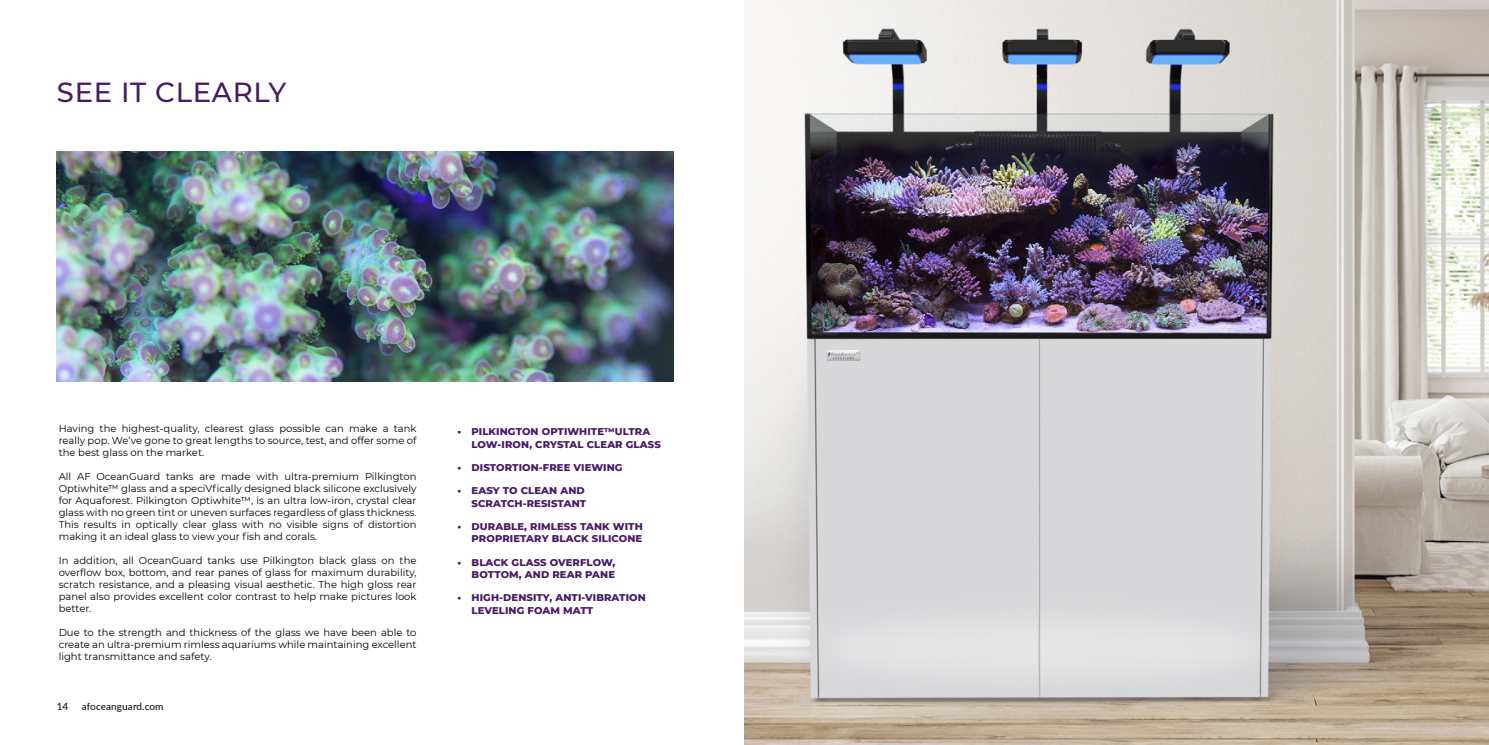
<style>
.page{position:relative;width:1489px;height:745px;background:#fff}
.page>*{position:absolute;margin:0;border:0;box-sizing:border-box;transform-origin:0 0}
.t1{font:500 27.5px "Montserrat";letter-spacing:.025em;color:#491a66}
.t2{font:10px/12px "Montserrat";color:#000;text-align:justify}
.t3{font:800 10px/12.5px "Montserrat";letter-spacing:.01em;color:#491a66;text-align:right}
.t4{font:10px "Lato";letter-spacing:.01em;color:#000}
</style>
<div class="page">
<img style="left:57px;top:151px;width:616px;height:230px">
<img style="left:744px;top:0;width:744px;height:744px">
<h1 class="t1" style="left:57px;top:73px;width:231px">SEE IT CLEARLY</h1>
<p class="t2" style="left:59px;top:421px;width:359px">Having the highest-quality, clearest glass possible can make a tank really pop. We’ve gone to great lengths to source, test, and offer some of the best glass on the market.</p>
<p class="t2" style="left:59px;top:469px;width:359px">All AF OceanGuard tanks are made with ultra-premium Pilkington Optiwhite™ glass and a speciVfically designed black silicone exclusively for Aquaforest. Pilkington Optiwhite™, is an ultra low-iron, crystal clear glass with no green tint or uneven surfaces regardless of glass thickness.<br>This results in optically clear glass with no visible signs of distortion making it an ideal glass to view your fish and corals.</p>
<p class="t2" style="left:59px;top:553px;width:359px">In addition, all OceanGuard tanks use Pilkington black glass on the overflow box, bottom, and rear panes of glass for maximum durability, scratch resistance, and a pleasing visual aesthetic. The high gloss rear panel also provides excellent color contrast to help make pictures look better.</p>
<p class="t2" style="left:59px;top:625px;width:359px">Due to the strength and thickness of the glass we have been able to create an ultra-premium rimless aquariums while maintaining excellent light transmittance and safety.</p>
<p class="t4" style="left:57px;top:698px;width:13px">14</p>
<p class="t4" style="left:82px;top:698px;width:83px">afoceanguard.com</p>
<p class="t3" style="left:471px;top:425px;width:191px;text-align:left;text-indent:-14px">• PILKINGTON OPTIWHITE™ULTRA<br>LOW-IRON, CRYSTAL CLEAR GLASS</p>
<p class="t3" style="left:457px;top:460px;width:167px">• DISTORTION-FREE VIEWING</p>
<p class="t3" style="left:457px;top:483px;width:130px">• EASY TO CLEAN AND<br>SCRATCH-RESISTANT</p>
<p class="t3" style="left:457px;top:519px;width:187px">• DURABLE, RIMLESS TANK WITH<br>PROPRIETARY BLACK SILICONE</p>
<p class="t3" style="left:457px;top:555px;width:159px">• BLACK GLASS OVERFLOW,<br>BOTTOM, AND REAR PANE</p>
<p class="t3" style="left:471px;top:590px;width:176px;text-align:left;text-indent:-14px">• HIGH-DENSITY, ANTI-VIBRATION<br>LEVELING FOAM MATT</p>
</div>
